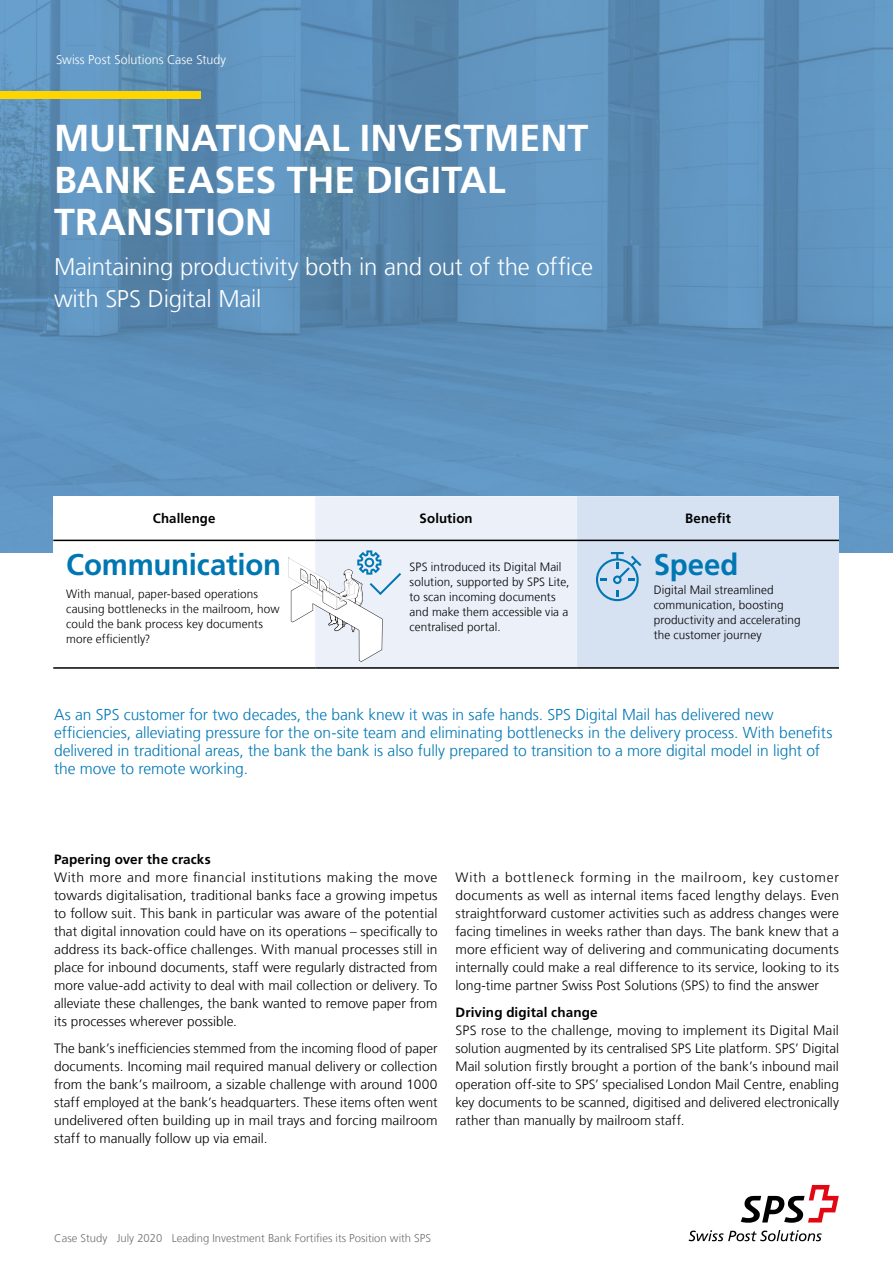
<style>
.page{position:relative;width:893px;height:1263px;background:#fff}
.page>*{position:absolute;margin:0;border:0;box-sizing:border-box;transform-origin:0 0}
.First_Headline_25_28{font:700 37.5px/42px "Frutiger";color:#fff}
.Intro_Figure{font:700 30px "Frutiger";letter-spacing:-.005em;color:#0077b3}
.Followup_Headline_18{font:300 24px/31.5px "Frutiger";letter-spacing:-.01em;color:#fff}
.Intro_MT{font:300 15.75px/18px "Frutiger";letter-spacing:-.005em;color:#0077b3}
.MT_Body_9_12pt_light{font:300 13.5px/18px "Frutiger";letter-spacing:.005em;color:#000;text-align:justify}
.Subheadline_bold_9_1{font:700 13.5px "Frutiger";letter-spacing:.01em;color:#000}
.MT_Body_9_12pt_light-2{font:700 13.5px "Frutiger";letter-spacing:.01em;color:#000}
.MT_Body_9_12pt_light-3{font:300 12.75px "Frutiger";letter-spacing:.005em;color:#fff}
.Intro_Col_Text{font:300 12px/15px "Frutiger";letter-spacing:.01em;color:#000}
.Intro_Figure-2{font:300 12px/15px "Frutiger";letter-spacing:.01em;color:#000}
.Information_Text_7_5{font:300 11.25px "Frutiger";color:#706f6f}
</style>
<div class="page">
<img style="left:0;top:0;width:893px;height:553px">
<div style="left:53px;top:496px;width:786px;height:173px;background:#fff"></div>
<hr style="left:53px;top:540px;width:262px;height:1px;background:#000">
<hr style="left:53px;top:667px;width:262px;height:2px;background:#000">
<hr style="left:315px;top:667px;width:262px;height:2px;background:#000">
<hr style="left:577px;top:667px;width:262px;height:2px;background:#000">
<svg style="left:288px;top:496px;width:551px;height:172px;background:#dde5f1"></svg>
<div style="left:0;top:91px;width:201px;height:8px;background:#ffd500"></div>
<svg style="left:689px;top:1230px;width:133px;height:11px"></svg>
<svg style="left:741px;top:1185px;width:98px;height:38px"></svg>
<p class="MT_Body_9_12pt_light-3" style="left:56px;top:52px;width:172px">Swiss Post Solutions Case Study</p>
<p class="First_Headline_25_28" style="left:54px;top:117px;width:536px">MULTINATIONAL INVESTMENT<br>BANK EASES THE DIGITAL<br>TRANSITION</p>
<p class="Followup_Headline_18" style="left:54px;top:251px;width:541px">Maintaining productivity both in and out of the office with SPS Digital Mail</p>
<p class="MT_Body_9_12pt_light-2" style="left:153px;top:511px;width:64px">Challenge</p>
<p class="MT_Body_9_12pt_light-2" style="left:420px;top:511px;width:54px">Solution</p>
<p class="MT_Body_9_12pt_light-2" style="left:685px;top:511px;width:47px">Benefit</p>
<p class="Intro_Col_Text" style="left:410px;top:559px;width:161px">SPS introduced its Digital Mail solution, supported by SPS Lite, to scan incoming documents and make them accessible via a centralised portal.</p>
<p class="Intro_Figure" style="left:654px;top:546px;width:86px">Speed</p>
<p class="Intro_Figure-2" style="left:654px;top:582px;width:148px">Digital Mail streamlined communication, boosting productivity and accelerating the customer journey</p>
<p class="Intro_Figure" style="left:66px;top:546px;width:216px">Communication</p>
<p class="Intro_Col_Text" style="left:66px;top:586px;width:215px">With manual, paper-based operations causing bottlenecks in the mailroom, how could the bank process key documents more efficiently?</p>
<p class="Intro_MT" style="left:54px;top:706px;width:780px">As an SPS customer for two decades, the bank knew it was in safe hands. SPS Digital Mail has delivered new efficiencies, alleviating pressure for the on-site team and eliminating bottlenecks in the delivery process. With benefits delivered in traditional areas, the bank the bank is also fully prepared to transition to a more digital model in light of the move to remote working.</p>
<p class="Subheadline_bold_9_1" style="left:54px;top:851px;width:158px">Papering over the cracks</p>
<p class="MT_Body_9_12pt_light" style="left:54px;top:868px;width:385px">With more and more financial institutions making the move towards digitalisation, traditional banks face a growing impetus to follow suit. This bank in particular was aware of the potential that digital innovation could have on its operations – specifically to address its back-office challenges. With manual processes still in place for inbound documents, staff were regularly distracted from more value-add activity to deal with mail collection or delivery. To alleviate these challenges, the bank wanted to remove paper from its processes wherever possible.</p>
<p class="MT_Body_9_12pt_light" style="left:54px;top:1039px;width:385px">The bank’s inefficiencies stemmed from the incoming flood of paper documents. Incoming mail required manual delivery or collection from the bank’s mailroom, a sizable challenge with around 1000 staff employed at the bank’s headquarters. These items often went undelivered often building up in mail trays and forcing mailroom staff to manually follow up via email.</p>
<p class="MT_Body_9_12pt_light" style="left:455px;top:868px;width:385px">With a bottleneck forming in the mailroom, key customer documents as well as internal items faced lengthy delays. Even straightforward customer activities such as address changes were facing timelines in weeks rather than days. The bank knew that a more efficient way of delivering and communicating documents internally could make a real difference to its service, looking to its long-time partner Swiss Post Solutions (SPS) to find the answer</p>
<p class="Subheadline_bold_9_1" style="left:455px;top:1004px;width:144px">Driving digital change</p>
<p class="MT_Body_9_12pt_light" style="left:455px;top:1021px;width:385px">SPS rose to the challenge, moving to implement its Digital Mail solution augmented by its centralised SPS Lite platform. SPS’ Digital Mail solution firstly brought a portion of the bank’s inbound mail operation off-site to SPS’ specialised London Mail Centre, enabling key documents to be scanned, digitised and delivered electronically rather than manually by mailroom staff.</p>
<p class="Information_Text_7_5" style="left:54px;top:1231px;width:378px">Case Study July 2020 Leading Investment Bank Fortifies its Position with SPS</p>
</div>
